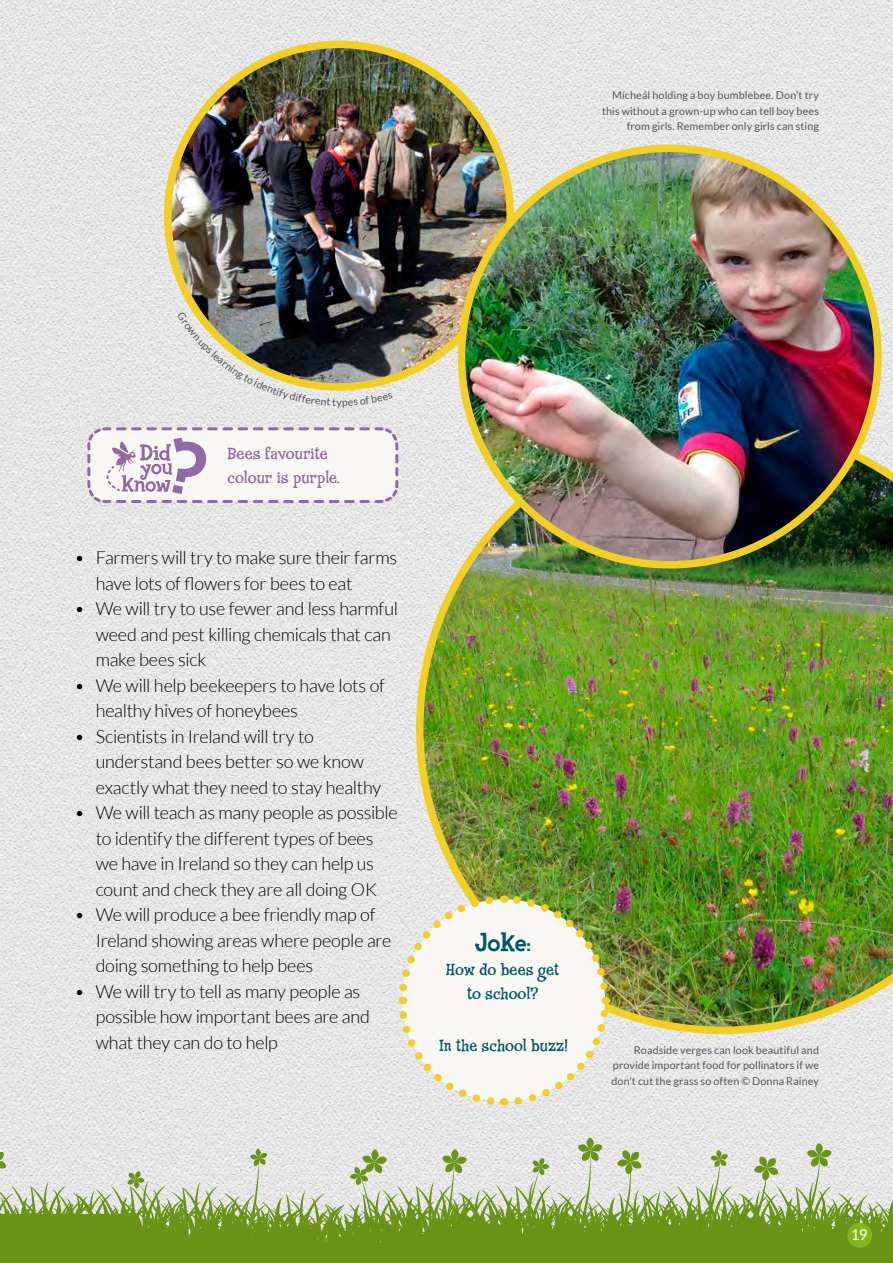
<style>
.page{position:relative;width:893px;height:1263px;background:#fff}
.page>*{position:absolute;margin:0;border:0;box-sizing:border-box;transform-origin:0 0}
.t1{font:800 26.85px "Fink";color:#005767}
.t2{font:300 18px/25.5px "Lato";letter-spacing:-.01em;color:#000}
.t3{font:16.5px/24px "Fink Roman";letter-spacing:.005em;color:#005767;text-align:center}
.t4{font:16.5px/24px "Fink Roman";color:#9169a5}
.t5{font:500 15px "Lato";color:#f9f7f3}
.t6{font:10.8px/15.3px "Lato";letter-spacing:.01em;color:#57575a;text-align:justify}
.t7{font:10.5px "Lato";color:#57575a}
</style>
<div class="page">
<img style="left:0;top:0;width:893px;height:1181px">
<svg style="left:436px;top:1149px;width:31px;height:32px"></svg>
<svg style="left:522px;top:1158px;width:27px;height:23px"></svg>
<svg style="left:701px;top:1150px;width:27px;height:31px"></svg>
<svg style="left:801px;top:1143px;width:31px;height:38px"></svg>
<svg style="left:748px;top:1156px;width:31px;height:25px"></svg>
<svg style="left:576px;top:1137px;width:27px;height:44px"></svg>
<svg style="left:616px;top:1149px;width:26px;height:32px"></svg>
<svg style="left:396px;top:1181px;width:497px;height:82px;background:#90ad57"></svg>
<svg style="left:0;top:1149px;width:396px;height:114px;background:#b1c38f"></svg>
<div style="left:0;top:1214px;width:138px;height:49px;background:#6a9418"></div>
<img style="left:416px;top:421px;width:477px;height:613px">
<img style="left:168px;top:44px;width:342px;height:343px;border-radius:171px">
<img style="left:461px;top:148px;width:417px;height:417px;border-radius:208px">
<div style="left:847px;top:1223px;width:25px;height:25px;background:#84b41b;border-radius:50%"></div>
<svg style="left:395px;top:891px;width:218px;height:219px"></svg>
<svg style="left:86px;top:426px;width:314px;height:79px"></svg>
<svg style="left:177px;top:312px;width:159px;height:94px;background:#9d9c90"></svg>
<svg style="left:343px;top:393px;width:50px;height:15px"></svg>
<p class="t6" style="left:602px;top:88px;width:219px;text-align:right">Mícheál holding a boy bumblebee. Don’t try this without a grown-up who can tell boy bees from girls. Remember only girls can sting</p>
<p class="t7" style="left:337px;top:396px;width:7px">y</p>
<p class="t4" style="left:227px;top:443px;width:114px">Bees favourite colour is purple.</p>
<p class="t2" style="left:96px;top:545px;width:303px;text-indent:-21px">• Farmers will try to make sure their farms have lots of flowers for bees to eat</p>
<p class="t2" style="left:96px;top:596px;width:304px;text-indent:-21px">• We will try to use fewer and less harmful weed and pest killing chemicals that can make bees sick</p>
<p class="t2" style="left:96px;top:673px;width:291px;text-indent:-21px">• We will help beekeepers to have lots of healthy hives of honeybees</p>
<p class="t2" style="left:96px;top:724px;width:287px;text-indent:-21px">• Scientists in Ireland will try to understand bees better so we know exactly what they need to stay healthy</p>
<p class="t2" style="left:74px;top:800px;width:325px;text-align:center">• We will teach as many people as possible to identify the different types of bees<br>we have in Ireland so they can help us count and check they are all doing OK</p>
<p class="t2" style="left:96px;top:902px;width:297px;text-indent:-21px">• We will produce a bee friendly map of<br>Ireland showing areas where people are doing something to help bees</p>
<p class="t2" style="left:96px;top:979px;width:276px;text-indent:-21px">• We will try to tell as many people as possible how important bees are and what they can do to help</p>
<h1 class="t1" style="left:475px;top:925px;width:58px">Joke:</h1>
<p class="t3" style="left:446px;top:958px;width:115px">How do bees get to school?</p>
<p class="t3" style="left:439px;top:1035px;width:130px">In the school buzz!</p>
<p class="t6" style="left:611px;top:1042px;width:209px;text-indent:23px">Roadside verges can look beautiful and provide important food for pollinators if we don’t cut the grass so often © Donna Rainey</p>
<p class="t5" style="left:851px;top:1223px;width:18px">19</p>
</div>
